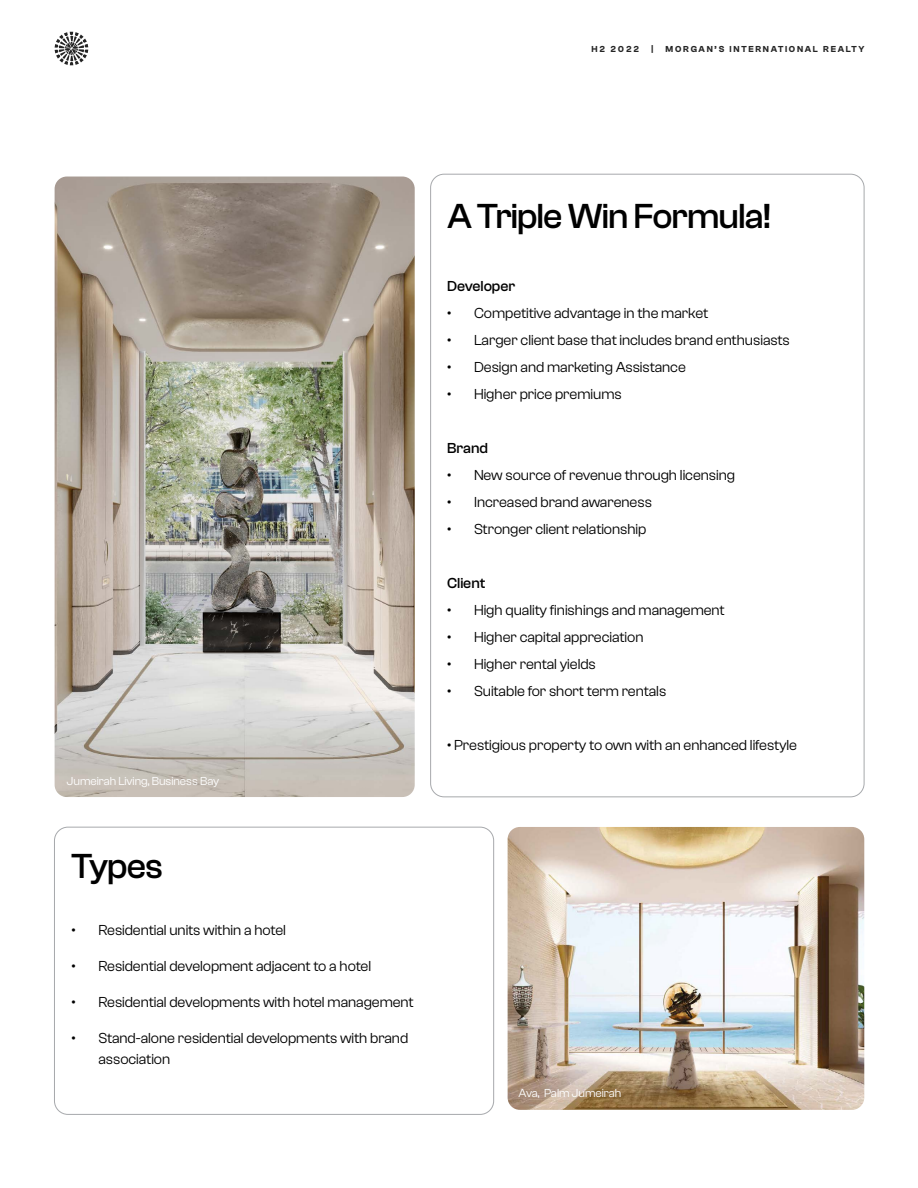
<style>
.page{position:relative;width:918px;height:1188px;background:#fff}
.page>*{position:absolute;margin:0;border:0;box-sizing:border-box;transform-origin:0 0}
.t1{font:500 36px "Clash Grotesk";letter-spacing:-.03em;color:#000}
.t2{font:15px/21px "Clash Grotesk";letter-spacing:-.005em;color:#000}
.t3{font:500 15px "Clash Grotesk";letter-spacing:-.005em;color:#000}
.t4{font:12px "Clash Grotesk";color:#fff}
.t5{font:600 9px "Clash Grotesk";letter-spacing:.19em;color:#242424}
</style>
<div class="page">
<svg style="left:55px;top:32px;width:33px;height:33px"></svg>
<div style="left:54px;top:827px;width:440px;height:288px;border:1px solid #a7a9ac;border-radius:14px"></div>
<img style="left:55px;top:177px;width:360px;height:620px">
<img style="left:508px;top:827px;width:356px;height:283px">
<p class="t5" style="left:592px;top:44px;width:49px">H2 2022</p>
<p class="t5" style="left:652px;top:44px;width:3px">|</p>
<p class="t5" style="left:666px;top:44px;width:200px">MORGAN’S INTERNATIONAL REALTY</p>
<p class="t4" style="left:67px;top:774px;width:154px">Jumeirah Living, Business Bay</p>
<h1 class="t1" style="left:71px;top:846px;width:93px">Types</h1>
<p class="t2" style="left:71px;top:919px;width:216px">• Residential units within a hotel</p>
<p class="t2" style="left:71px;top:955px;width:301px">• Residential development adjacent to a hotel</p>
<p class="t2" style="left:71px;top:991px;width:344px">• Residential developments with hotel management</p>
<p class="t2" style="left:98px;top:1027px;width:311px;text-indent:-27px">• Stand-alone residential developments with brand association</p>
<h1 class="t1" style="left:447px;top:196px;width:326px">A Triple Win Formula!</h1>
<p class="t3" style="left:447px;top:278px;width:70px">Developer</p>
<p class="t2" style="left:447px;top:303px;width:263px">• Competitive advantage in the market</p>
<p class="t2" style="left:447px;top:330px;width:344px">• Larger client base that includes brand enthusiasts</p>
<p class="t2" style="left:447px;top:357px;width:240px">• Design and marketing Assistance</p>
<p class="t2" style="left:447px;top:384px;width:176px">• Higher price premiums</p>
<p class="t3" style="left:447px;top:440px;width:43px">Brand</p>
<p class="t2" style="left:447px;top:465px;width:290px">• New source of revenue through licensing</p>
<p class="t2" style="left:447px;top:492px;width:206px">• Increased brand awareness</p>
<p class="t2" style="left:447px;top:519px;width:201px">• Stronger client relationship</p>
<p class="t3" style="left:447px;top:575px;width:40px">Client</p>
<p class="t2" style="left:447px;top:600px;width:279px">• High quality finishings and management</p>
<p class="t2" style="left:447px;top:627px;width:198px">• Higher capital appreciation</p>
<p class="t2" style="left:447px;top:654px;width:150px">• Higher rental yields</p>
<p class="t2" style="left:447px;top:681px;width:221px">• Suitable for short term rentals</p>
<p class="t2" style="left:447px;top:735px;width:352px">• Prestigious property to own with an enhanced lifestyle</p>
<p class="t4" style="left:518px;top:1086px;width:104px">Ava, Palm Jumeirah</p>
</div>
